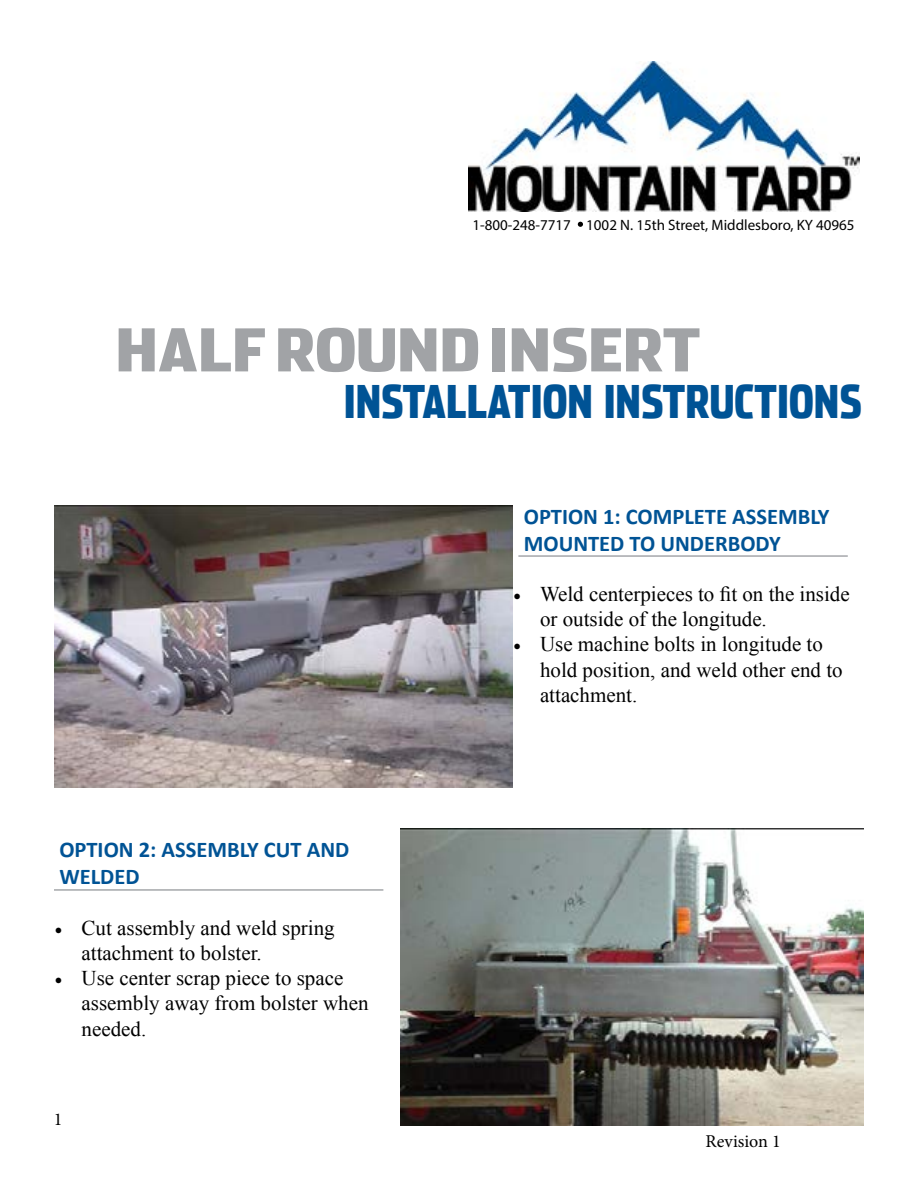
<style>
.page{position:relative;width:918px;height:1188px;background:#fff}
.page>*{position:absolute;margin:0;border:0;box-sizing:border-box;transform-origin:0 0}
.t1{font:900 58.5px "Stainless Comp";color:#a1a3a6;scale:1.28 1}
.t2{font:900 45px "Stainless Comp";color:#005395}
.t3{font:700 22.5px/27px "Calibri";color:#005395}
.t4{font:21px/25.2px "Times New Roman";color:#000}
.t5{font:18px "Minion Pro";color:#000}
.t6{font:15px "Myriad Pro";color:#000}
.s1{font-family:"Minion Pro"}
</style>
<div class="page">
<hr style="left:54px;top:889px;width:329px;height:2px;background:#a5a7aa">
<hr style="left:518px;top:555px;width:330px;height:2px;background:#a5a7aa">
<img style="left:468px;top:61px;width:392px;height:151px">
<svg style="left:578px;top:222px;width:5px;height:5px"></svg>
<img style="left:54px;top:505px;width:459px;height:283px">
<img style="left:400px;top:828px;width:464px;height:298px">
<p class="t6" style="left:472px;top:216px;width:100px">1-800-248-7717</p>
<p class="t6" style="left:586px;top:216px;width:270px">1002 N. 15th Street, Middlesboro, KY 40965</p>
<h1 class="t1" style="left:116px;top:314px;width:459px">HALF ROUND INSERT</h1>
<h1 class="t2" style="left:344px;top:374px;width:519px">INSTALLATION INSTRUCTIONS</h1>
<p class="t3" style="left:59px;top:836px;width:292px">OPTION 2: ASSEMBLY CUT AND<br>WELDED</p>
<p class="t4" style="left:82px;top:915px;width:255px;text-indent:-27px"><span class="s1">•</span> Cut assembly and weld spring attachment to bolster.</p>
<p class="t4" style="left:55px;top:965px;width:290px"><span class="s1">•</span> Use center scrap piece to space</p>
<p class="t4" style="left:82px;top:990px;width:288px">assembly away from bolster when needed.</p>
<p class="t5" style="left:54px;top:1108px;width:10px">1</p>
<p class="t3" style="left:524px;top:503px;width:307px">OPTION 1: COMPLETE ASSEMBLY<br>MOUNTED TO UNDERBODY</p>
<p class="t4" style="left:540px;top:581px;width:311px;text-indent:-27px"><span class="s1">•</span> Weld centerpieces to fit on the inside or outside of the longitude.</p>
<p class="t4" style="left:540px;top:631px;width:304px;text-indent:-27px"><span class="s1">•</span> Use machine bolts in longitude to hold position, and weld other end to attachment.</p>
<p class="t5" style="left:706px;top:1129px;width:77px">Revision 1</p>
</div>
